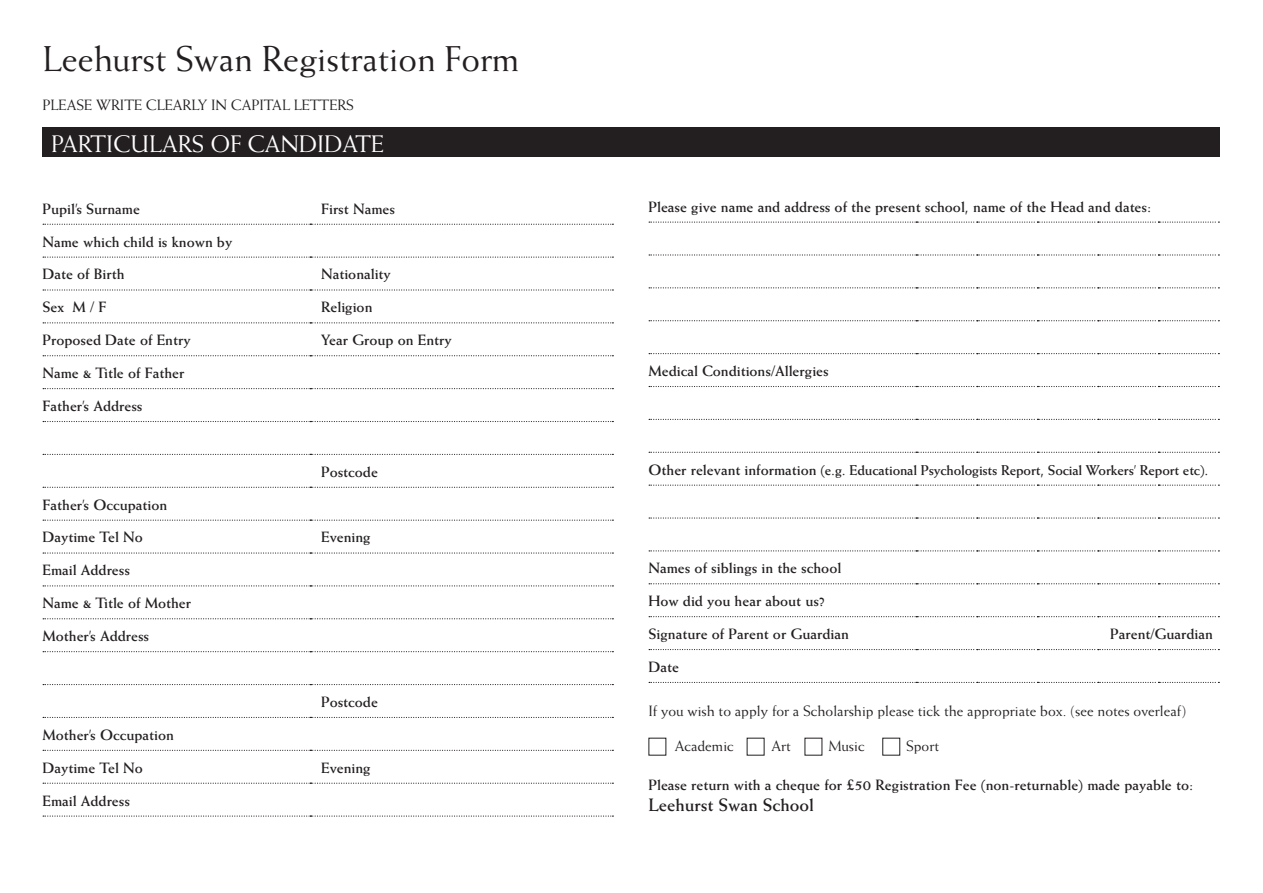
<style>
.page{position:relative;width:1263px;height:893px;background:#fff}
.page>*{position:absolute;margin:0;border:0;box-sizing:border-box;transform-origin:0 0}
.t1{font:36px "Weiss";color:#231f20}
.t2{font:24px "Weiss";color:#fff}
.t3{font:700 18px "Weiss";color:#231f20}
.t4{font:700 15px "Weiss";color:#231f20}
.t5{font:15px "Weiss";color:#231f20}
.t6{font:700 14.25px "Weiss";letter-spacing:-.01em;color:#231f20}
.s1{font-size:15px}
</style>
<div class="page">
<div style="left:43px;top:128px;width:1177px;height:29px;background:#231f20"></div>
<svg style="left:43px;top:224px;width:570px;height:1px"></svg>
<svg style="left:43px;top:651px;width:570px;height:1px"></svg>
<svg style="left:43px;top:684px;width:570px;height:1px"></svg>
<svg style="left:43px;top:717px;width:570px;height:1px"></svg>
<svg style="left:43px;top:750px;width:570px;height:1px"></svg>
<svg style="left:43px;top:783px;width:570px;height:1px"></svg>
<svg style="left:43px;top:815px;width:570px;height:2px"></svg>
<svg style="left:43px;top:618px;width:570px;height:1px"></svg>
<svg style="left:43px;top:585px;width:570px;height:1px"></svg>
<svg style="left:43px;top:552px;width:570px;height:2px"></svg>
<svg style="left:43px;top:520px;width:570px;height:1px"></svg>
<svg style="left:43px;top:487px;width:570px;height:1px"></svg>
<svg style="left:43px;top:454px;width:570px;height:1px"></svg>
<svg style="left:43px;top:421px;width:570px;height:1px"></svg>
<svg style="left:43px;top:388px;width:570px;height:1px"></svg>
<svg style="left:43px;top:355px;width:570px;height:1px"></svg>
<svg style="left:43px;top:322px;width:570px;height:1px"></svg>
<svg style="left:43px;top:289px;width:570px;height:2px"></svg>
<svg style="left:43px;top:257px;width:570px;height:1px"></svg>
<svg style="left:649px;top:222px;width:570px;height:1px"></svg>
<svg style="left:649px;top:583px;width:570px;height:1px"></svg>
<svg style="left:649px;top:616px;width:570px;height:1px"></svg>
<svg style="left:649px;top:649px;width:570px;height:1px"></svg>
<svg style="left:649px;top:682px;width:570px;height:1px"></svg>
<svg style="left:649px;top:550px;width:570px;height:1px"></svg>
<svg style="left:649px;top:517px;width:570px;height:2px"></svg>
<svg style="left:649px;top:485px;width:570px;height:1px"></svg>
<svg style="left:649px;top:452px;width:570px;height:1px"></svg>
<svg style="left:649px;top:419px;width:570px;height:1px"></svg>
<svg style="left:649px;top:386px;width:570px;height:1px"></svg>
<svg style="left:649px;top:287px;width:570px;height:1px"></svg>
<svg style="left:649px;top:320px;width:570px;height:1px"></svg>
<svg style="left:649px;top:353px;width:570px;height:1px"></svg>
<svg style="left:649px;top:254px;width:570px;height:2px"></svg>
<p class="t1" style="left:43px;top:38px;width:478px">Leehurst Swan Registration Form</p>
<p class="t5" style="left:43px;top:96px;width:313px">PLEASE WRITE CLEARLY IN CAPITAL LETTERS</p>
<p class="t2" style="left:51px;top:130px;width:334px">PARTICULARS OF CANDIDATE</p>
<p class="t4" style="left:43px;top:200px;width:99px">Pupil’s Surname</p>
<p class="t4" style="left:321px;top:200px;width:75px">First Names</p>
<p class="t4" style="left:43px;top:233px;width:191px">Name which child is known by</p>
<p class="t4" style="left:43px;top:265px;width:83px">Date of Birth</p>
<p class="t4" style="left:321px;top:265px;width:71px">Nationality</p>
<p class="t4" style="left:43px;top:298px;width:65px">Sex M / F</p>
<p class="t4" style="left:321px;top:298px;width:53px">Religion</p>
<p class="t4" style="left:43px;top:331px;width:150px">Proposed Date of Entry</p>
<p class="t4" style="left:321px;top:331px;width:132px">Year Group on Entry</p>
<p class="t4" style="left:43px;top:364px;width:143px">Name &amp; Title of Father</p>
<p class="t4" style="left:43px;top:397px;width:101px">Father’s Address</p>
<p class="t4" style="left:321px;top:463px;width:58px">Postcode</p>
<p class="t4" style="left:43px;top:496px;width:126px">Father’s Occupation</p>
<p class="t4" style="left:43px;top:528px;width:102px">Daytime Tel No</p>
<p class="t4" style="left:321px;top:528px;width:51px">Evening</p>
<p class="t4" style="left:43px;top:561px;width:89px">Email Address</p>
<p class="t4" style="left:43px;top:594px;width:150px">Name &amp; Title of Mother</p>
<p class="t4" style="left:43px;top:627px;width:108px">Mother’s Address</p>
<p class="t4" style="left:321px;top:693px;width:58px">Postcode</p>
<p class="t4" style="left:43px;top:726px;width:133px">Mother’s Occupation</p>
<p class="t4" style="left:43px;top:759px;width:102px">Daytime Tel No</p>
<p class="t4" style="left:321px;top:759px;width:51px">Evening</p>
<p class="t4" style="left:43px;top:791px;width:89px">Email Address</p>
<p class="t4" style="left:648px;top:198px;width:504px">Please give name and address of the present school, name of the Head and dates:</p>
<p class="t4" style="left:648px;top:362px;width:182px">Medical Conditions/Allergies</p>
<p class="t6" style="left:648px;top:461px;width:561px"><span class="s1">Other relevant information</span> (e.g. Educational Psychologists Report, Social Workers’ Report etc).</p>
<p class="t4" style="left:648px;top:559px;width:194px">Names of siblings in the school</p>
<p class="t4" style="left:648px;top:592px;width:178px">How did you hear about us?</p>
<p class="t4" style="left:648px;top:625px;width:202px">Signature of Parent or Guardian</p>
<p class="t4" style="left:1110px;top:625px;width:104px">Parent/Guardian</p>
<p class="t4" style="left:648px;top:658px;width:32px">Date</p>
<p class="t5" style="left:648px;top:702px;width:539px">If you wish to apply for a Scholarship please tick the appropriate box. (see notes overleaf)</p>
<p class="t5" style="left:675px;top:737px;width:61px">Academic</p>
<p class="t5" style="left:771px;top:737px;width:21px">Art</p>
<p class="t5" style="left:828px;top:737px;width:38px">Music</p>
<p class="t5" style="left:906px;top:737px;width:35px">Sport</p>
<p class="t4" style="left:648px;top:776px;width:546px">Please return with a cheque for £50 Registration Fee (non-returnable) made payable to:</p>
<p class="t3" style="left:648px;top:794px;width:167px">Leehurst Swan School</p>
</div>
